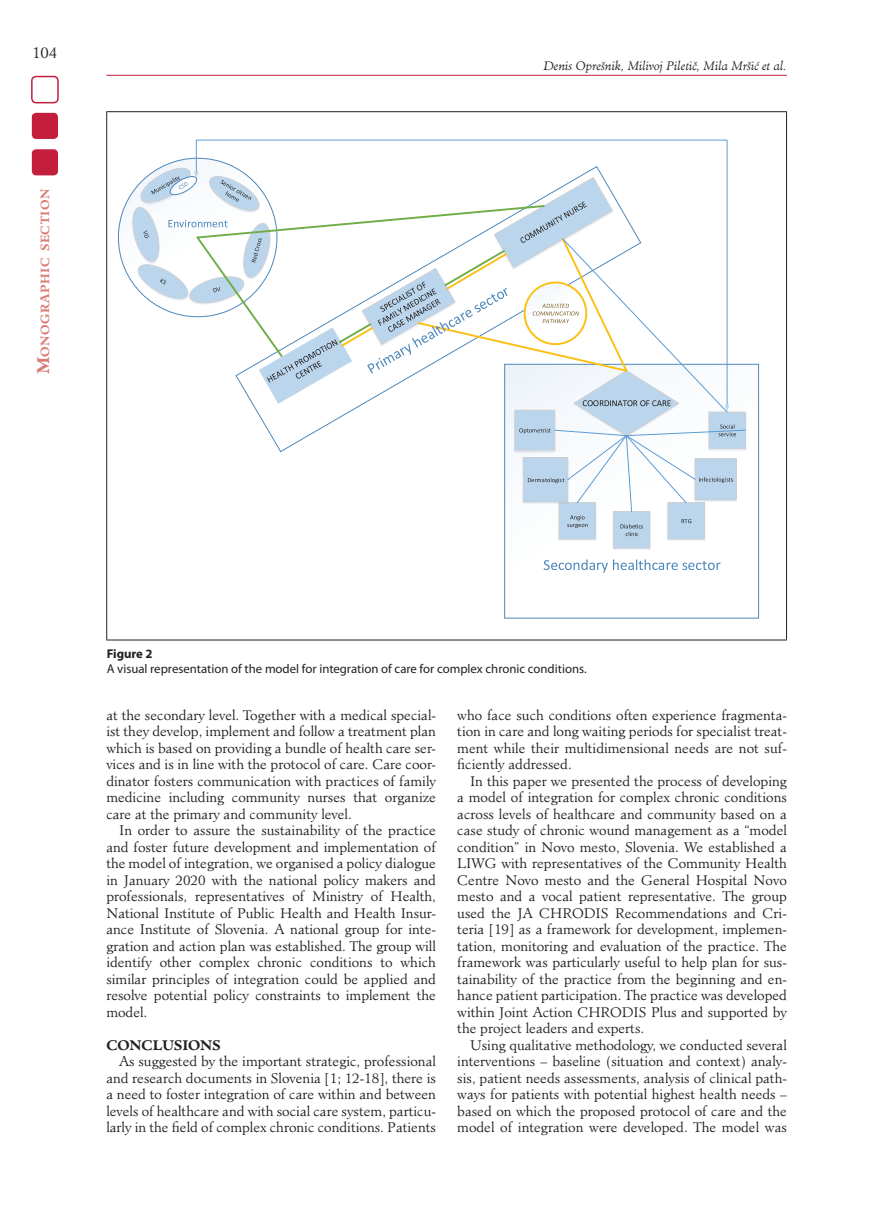
<style>
.page{position:relative;width:872px;height:1212px;background:#fff}
.page>*{position:absolute;margin:0;border:0;box-sizing:border-box;transform-origin:0 0}
.t1{font:300 15px "Minister Std";color:#231f20}
.t2{font:300 13.5px/16.5px "Minister Std";color:#231f20;text-align:justify}
.t3{font:700 13.5px "Minister Std";letter-spacing:-.02em;color:#231f20}
.t4{font:12.75px "Myriad Pro";color:#231f20}
.t5{font:700 12.75px "Myriad Pro";color:#231f20}
.t6{font:italic 300 12px "Minister Std";color:#231f20}
.t7{font:700 11.55px "Minister Std";letter-spacing:.045em;color:#d97c74}
.s1{font-size:16.5px}
</style>
<div class="page">
<hr style="left:106px;top:75px;width:681px;height:1px;background:#c31f3d">
<div style="left:31px;top:76px;width:28px;height:27px;border:2px solid #c31f3d;border-radius:4px"></div>
<div style="left:32px;top:113px;width:26px;height:26px;background:#c31f3d;border-radius:4px"></div>
<div style="left:32px;top:149px;width:26px;height:26px;background:#c31f3d;border-radius:4px"></div>
<hr style="left:106px;top:111px;width:681px;height:1px;background:#231f20">
<hr style="left:106px;top:112px;width:1px;height:528px;background:#231f20">
<hr style="left:786px;top:112px;width:1px;height:528px;background:#231f20">
<hr style="left:106px;top:640px;width:681px;height:1px;background:#231f20">
<svg style="left:118px;top:158px;width:159px;height:159px"></svg>
<svg style="left:544px;top:559px;width:176px;height:14px"></svg>
<img style="left:746px;top:413px;width:1px;height:37px">
<img style="left:558px;top:536px;width:38px;height:5px">
<div style="left:559px;top:503px;width:36px;height:36px;background:#bbd6ec"></div>
<div style="left:559px;top:503px;width:36px;height:36px;border:1px solid #cecfd1"></div>
<img style="left:667px;top:536px;width:38px;height:5px">
<div style="left:668px;top:503px;width:36px;height:36px;background:#bbd6ec"></div>
<div style="left:668px;top:503px;width:36px;height:36px;border:1px solid #cecfd1"></div>
<img style="left:613px;top:536px;width:38px;height:14px">
<div style="left:613px;top:512px;width:37px;height:36px;background:#bbd6ec"></div>
<div style="left:613px;top:512px;width:37px;height:36px;border:1px solid #cecfd1"></div>
<img style="left:130px;top:206px;width:1px;height:59px">
<svg style="left:196px;top:139px;width:531px;height:27px"></svg>
<svg style="left:131px;top:166px;width:615px;height:370px"></svg>
<p class="t1" style="left:32px;top:44px;width:27px">104</p>
<p class="t7" style="left:38px;top:374px;width:187px;rotate:-90deg"><span class="s1">M</span>onographic section</p>
<p class="t6" style="left:543px;top:58px;width:245px">Denis Oprešnik, Milivoj Pileticˇ, Mila Mršic´ et al.</p>
<p class="t5" style="left:107px;top:647px;width:47px">Figure 2</p>
<p class="t4" style="left:107px;top:662px;width:481px">A visual representation of the model for integration of care for complex chronic conditions.</p>
<p class="t2" style="left:106px;top:707px;width:331px">at the secondary level. Together with a medical special&shy;ist they develop, implement and follow a treatment plan which is based on providing a bundle of health care ser&shy;vices and is in line with the protocol of care. Care coor&shy;dinator fosters communication with practices of family medicine including community nurses that organize care at the primary and community level.</p>
<p class="t2" style="left:106px;top:822px;width:331px;text-indent:13px">In order to assure the sustainability of the practice and foster future development and implementation of the model of integration, we organised a policy dialogue in January 2020 with the national policy makers and professionals, representatives of Ministry of Health, National Institute of Public Health and Health Insur&shy;ance Institute of Slovenia. A national group for inte&shy;gration and action plan was established. The group will identify other complex chronic conditions to which similar principles of integration could be applied and resolve potential policy constraints to implement the model.</p>
<p class="t3" style="left:106px;top:1036px;width:116px">CONCLUSIONS</p>
<p class="t2" style="left:106px;top:1053px;width:331px;text-indent:13px">As suggested by the important strategic, professional and research documents in Slovenia [1; 12-18], there is a need to foster integration of care within and between levels of healthcare and with social care system, particu&shy;larly in the field of complex chronic conditions. Patients</p>
<p class="t2" style="left:457px;top:707px;width:331px">who face such conditions often experience fragmenta&shy;tion in care and long waiting periods for specialist treat&shy;ment while their multidimensional needs are not suf&shy;ficiently addressed.</p>
<p class="t2" style="left:457px;top:773px;width:331px;text-indent:13px">In this paper we presented the process of developing a model of integration for complex chronic conditions across levels of healthcare and community based on a case study of chronic wound management as a “model condition” in Novo mesto, Slovenia. We established a LIWG with representatives of the Community Health Centre Novo mesto and the General Hospital Novo mesto and a vocal patient representative. The group used the JA CHRODIS Recommendations and Cri&shy;teria [19] as a framework for development, implemen&shy;tation, monitoring and evaluation of the practice. The framework was particularly useful to help plan for sus&shy;tainability of the practice from the beginning and en&shy;hance patient participation. The practice was developed within Joint Action CHRODIS Plus and supported by the project leaders and experts.</p>
<p class="t2" style="left:457px;top:1037px;width:331px;text-indent:13px">Using qualitative methodology, we conducted several interventions – baseline (situation and context) analy&shy;sis, patient needs assessments, analysis of clinical path&shy;ways for patients with potential highest health needs – based on which the proposed protocol of care and the model of integration were developed. The model was</p>
</div>
